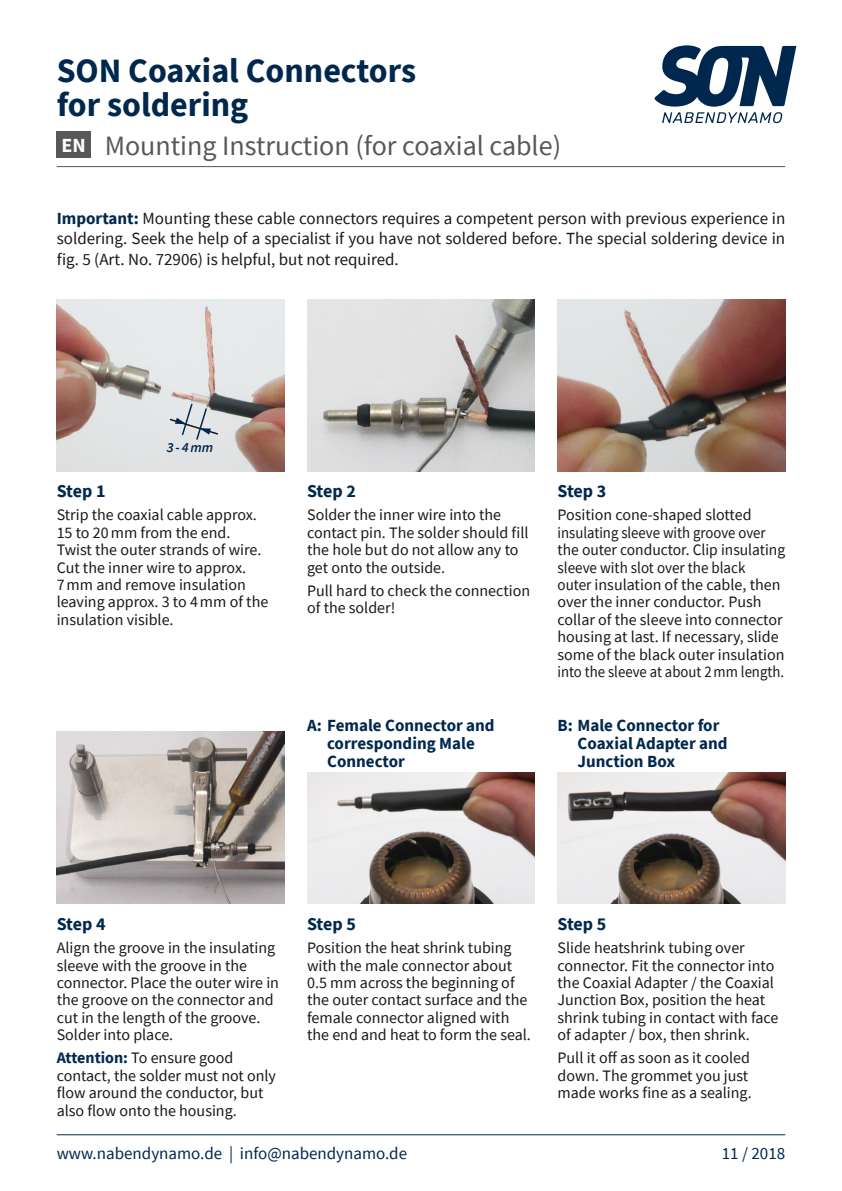
<style>
.page{position:relative;width:842px;height:1191px;background:#fff}
.page>*{position:absolute;margin:0;border:0;box-sizing:border-box;transform-origin:0 0}
.t1{font:700 34px/34px "Source Sans Pro";color:#00284e}
.t2{font:28px "Source Sans Pro";color:#58585a}
.t3{font:700 18px "Source Sans Pro";letter-spacing:-.02em;color:#00284e}
.t4{font:17px/20.4px "Source Sans Pro";color:#1a171c;text-align:justify}
.t5{font:700 17px/18px "Source Sans Pro";color:#00284e}
.t6{font:17px "Source Sans Pro";color:#00284e}
.t7{font:16px/17.4px "Source Sans Pro";color:#1a171c}
.t8{font:italic 600 14px "Source Sans Pro";color:#00284e}
.s1{font-weight:700;font-size:20px;color:#fff}
.s2{font-weight:700;color:#00284e}
</style>
<div class="page">
<hr style="left:57px;top:1134px;width:728px;height:1px;background:#00284e">
<svg style="left:655px;top:45px;width:141px;height:78px"></svg>
<hr style="left:57px;top:166px;width:728px;height:1px;background:#58585a">
<div style="left:57px;top:131px;width:34px;height:27px;background:#58585a"></div>
<img style="left:307px;top:300px;width:228px;height:172px">
<img style="left:57px;top:731px;width:227px;height:172px">
<img style="left:57px;top:299px;width:227px;height:172px">
<svg style="left:168px;top:402px;width:52px;height:39px;background:#c3c8cd"></svg>
<img style="left:557px;top:299px;width:228px;height:172px">
<img style="left:307px;top:772px;width:228px;height:131px">
<img style="left:557px;top:772px;width:228px;height:131px">
<h1 class="t1" style="left:57px;top:53px;width:361px">SON Coaxial Connectors for soldering</h1>
<h2 class="t2" style="left:62px;top:128px;width:501px"><span class="s1">EN</span> Mounting Instruction (for coaxial cable)</h2>
<p class="t4" style="left:57px;top:208px;width:730px"><span class="s2">Important:</span> Mounting these cable connectors requires a competent person with previous experience in soldering. Seek the help of a specialist if you have not soldered before. The special soldering device in fig. 5 (Art. No. 72906) is helpful, but not required.</p>
<p class="t8" style="left:167px;top:438px;width:48px">3-4mm</p>
<p class="t3" style="left:57px;top:479px;width:50px">Step 1</p>
<p class="t7" style="left:57px;top:506px;width:213px">Strip the coaxial cable approx.<br>15 to 20mm from the end.<br>Twist the outer strands of wire.<br>Cut the inner wire to approx.<br>7mm and remove insulation leaving approx. 3 to 4mm of the insulation visible.</p>
<p class="t3" style="left:307px;top:479px;width:50px">Step 2</p>
<p class="t7" style="left:307px;top:506px;width:223px">Solder the inner wire into the contact pin. The solder should fill the hole but do not allow any to get onto the outside.</p>
<p class="t7" style="left:307px;top:581px;width:224px">Pull hard to check the connection of the solder!</p>
<p class="t3" style="left:557px;top:479px;width:50px">Step 3</p>
<p class="t7" style="left:557px;top:506px;width:229px">Position cone-shaped slotted insulating sleeve with groove over the outer conductor. Clip insulating sleeve with slot over the black<br>outer insulation of the cable, then over the inner conductor. Push collar of the sleeve into connector housing at last. If necessary, slide some of the black outer insulation into the sleeve at about 2mm length.</p>
<p class="t5" style="left:327px;top:716px;width:169px;text-indent:-20px">A: Female Connector and corresponding Male<br>Connector</p>
<p class="t5" style="left:577px;top:716px;width:152px;text-indent:-20px">B: Male Connector for<br>Coaxial Adapter and<br>Junction Box</p>
<p class="t3" style="left:57px;top:912px;width:50px">Step 4</p>
<p class="t7" style="left:57px;top:939px;width:224px">Align the groove in the insulating sleeve with the groove in the connector. Place the outer wire in the groove on the connector and cut in the length of the groove.<br>Solder into place.</p>
<p class="t7" style="left:57px;top:1049px;width:221px"><span class="s2">Attention:</span> To ensure good contact, the solder must not only flow around the conductor, but also flow onto the housing.</p>
<p class="t3" style="left:307px;top:912px;width:50px">Step 5</p>
<p class="t7" style="left:307px;top:939px;width:225px">Position the heat shrink tubing with the male connector about<br>0.5 mm across the beginning of the outer contact surface and the female connector aligned with the end and heat to form the seal.</p>
<p class="t3" style="left:557px;top:912px;width:50px">Step 5</p>
<p class="t7" style="left:557px;top:939px;width:222px">Slide heatshrink tubing over connector. Fit the connector into the Coaxial Adapter / the Coaxial<br>Junction Box, position the heat shrink tubing in contact with face of adapter / box, then shrink.</p>
<p class="t7" style="left:557px;top:1049px;width:196px">Pull it off as soon as it cooled down. The grommet you just made works fine as a sealing.</p>
<p class="t6" style="left:57px;top:1142px;width:352px">www.nabendynamo.de | info@nabendynamo.de</p>
<p class="t6" style="left:722px;top:1142px;width:65px">11 / 2018</p>
</div>
